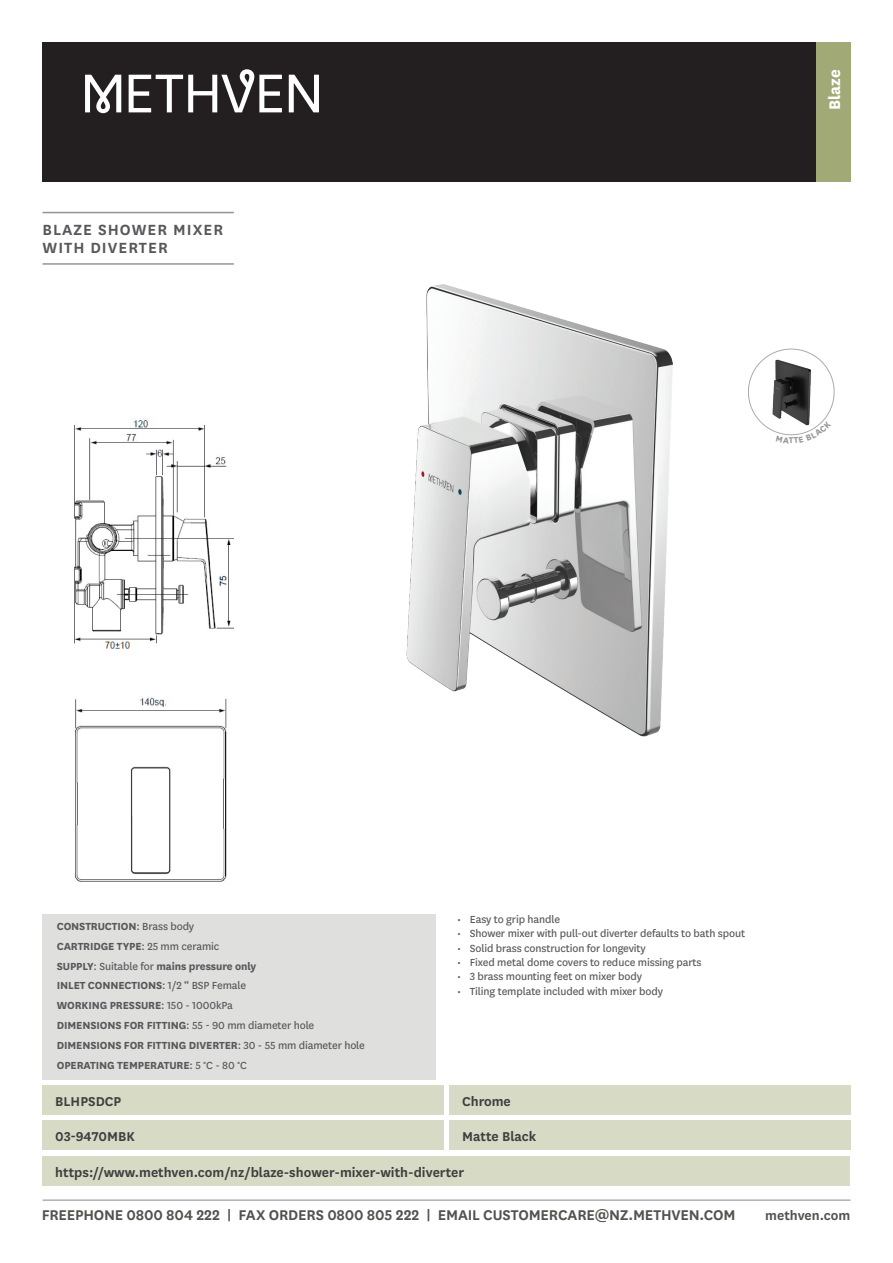
<style>
.page{position:relative;width:893px;height:1263px;background:#fff}
.page>*{position:absolute;margin:0;border:0;box-sizing:border-box;transform-origin:0 0}
.t1{font:700 18px "National";letter-spacing:-.005em;color:#fff}
.t2{font:600 17.25px/18px "National";letter-spacing:.06em;color:#57585a}
.t3{font:600 16.5px "National";letter-spacing:-.01em;color:#52524e}
.t4{font:600 15px "National";color:#3e3e3f}
.t5{font:600 15px "National";color:#52524e}
.t6{font:700 12px/20px "National";letter-spacing:-.01em;color:#57585a}
.t7{font:12px "National";letter-spacing:-.01em;color:#57585a}
.s1{font-weight:400}
</style>
<div class="page">
<hr style="left:43px;top:1200px;width:807px;height:1px;background:#858985">
<div style="left:43px;top:914px;width:393px;height:165px;background:#dfdfde"></div>
<hr style="left:43px;top:212px;width:191px;height:1px;background:#939598">
<hr style="left:43px;top:263px;width:191px;height:2px;background:#939598">
<img style="left:406px;top:284px;width:369px;height:453px">
<img style="left:74px;top:418px;width:160px;height:464px">
<div style="left:43px;top:1156px;width:807px;height:30px;background:#d7dac4"></div>
<div style="left:43px;top:1120px;width:401px;height:30px;background:#d7dac4"></div>
<div style="left:449px;top:1120px;width:401px;height:30px;background:#d7dac4"></div>
<div style="left:43px;top:1085px;width:401px;height:30px;background:#d7dac4"></div>
<div style="left:449px;top:1085px;width:401px;height:30px;background:#d7dac4"></div>
<img style="left:753px;top:356px;width:72px;height:72px">
<div style="left:43px;top:43px;width:773px;height:139px;background:#231f20"></div>
<div style="left:816px;top:43px;width:34px;height:139px;background:#a1aa76"></div>
<svg style="left:85px;top:75px;width:36px;height:38px"></svg>
<svg style="left:129px;top:69px;width:153px;height:43px"></svg>
<svg style="left:289px;top:75px;width:30px;height:37px"></svg>
<svg style="left:776px;top:421px;width:49px;height:15px"></svg>
<h2 class="t2" style="left:43px;top:219px;width:182px">BLAZE SHOWER MIXER<br>WITH DIVERTER</h2>
<h1 class="t1" style="left:822px;top:110px;width:42px;rotate:-90deg">Blaze</h1>
<p class="t6" style="left:57px;top:915px;width:310px">CONSTRUCTION<span class="s1">: Brass body<br></span>CARTRIDGE TYPE<span class="s1">: 25 mm ceramic<br></span>SUPPLY<span class="s1">: Suitable for</span> mains pressure only<br>INLET CONNECTIONS<span class="s1">: 1/2 “ BSP Female<br></span>WORKING PRESSURE<span class="s1">: 150 - 1000kPa<br></span>DIMENSIONS FOR FITTING<span class="s1">: 55 - 90 mm diameter hole </span>DIMENSIONS FOR FITTING DIVERTER<span class="s1">: 30 - 55 mm diameter hole </span>OPERATING TEMPERATURE<span class="s1">: 5 °C - 80 °C</span></p>
<p class="t7" style="left:457px;top:911px;width:105px">• Easy to grip handle</p>
<p class="t7" style="left:457px;top:926px;width:289px">• Shower mixer with pull-out diverter defaults to bath spout</p>
<p class="t7" style="left:457px;top:940px;width:190px">• Solid brass construction for longevity</p>
<p class="t7" style="left:457px;top:954px;width:246px">• Fixed metal dome covers to reduce missing parts</p>
<p class="t7" style="left:457px;top:969px;width:186px">• 3 brass mounting feet on mixer body</p>
<p class="t7" style="left:457px;top:983px;width:207px">• Tiling template included with mixer body</p>
<p class="t4" style="left:55px;top:1090px;width:68px">BLHPSDCP</p>
<p class="t4" style="left:462px;top:1090px;width:50px">Chrome</p>
<p class="t4" style="left:55px;top:1126px;width:81px">03-9470MBK</p>
<p class="t4" style="left:462px;top:1126px;width:76px">Matte Black</p>
<p class="t4" style="left:55px;top:1161px;width:410px">https://www.methven.com/nz/blaze-shower-mixer-with-diverter</p>
<h3 class="t3" style="left:42px;top:1204px;width:695px">FREEPHONE 0800 804 222 | FAX ORDERS 0800 805 222 | EMAIL CUSTOMERCARE@NZ.METHVEN.COM</h3>
<p class="t5" style="left:765px;top:1205px;width:87px">methven.com</p>
</div>
